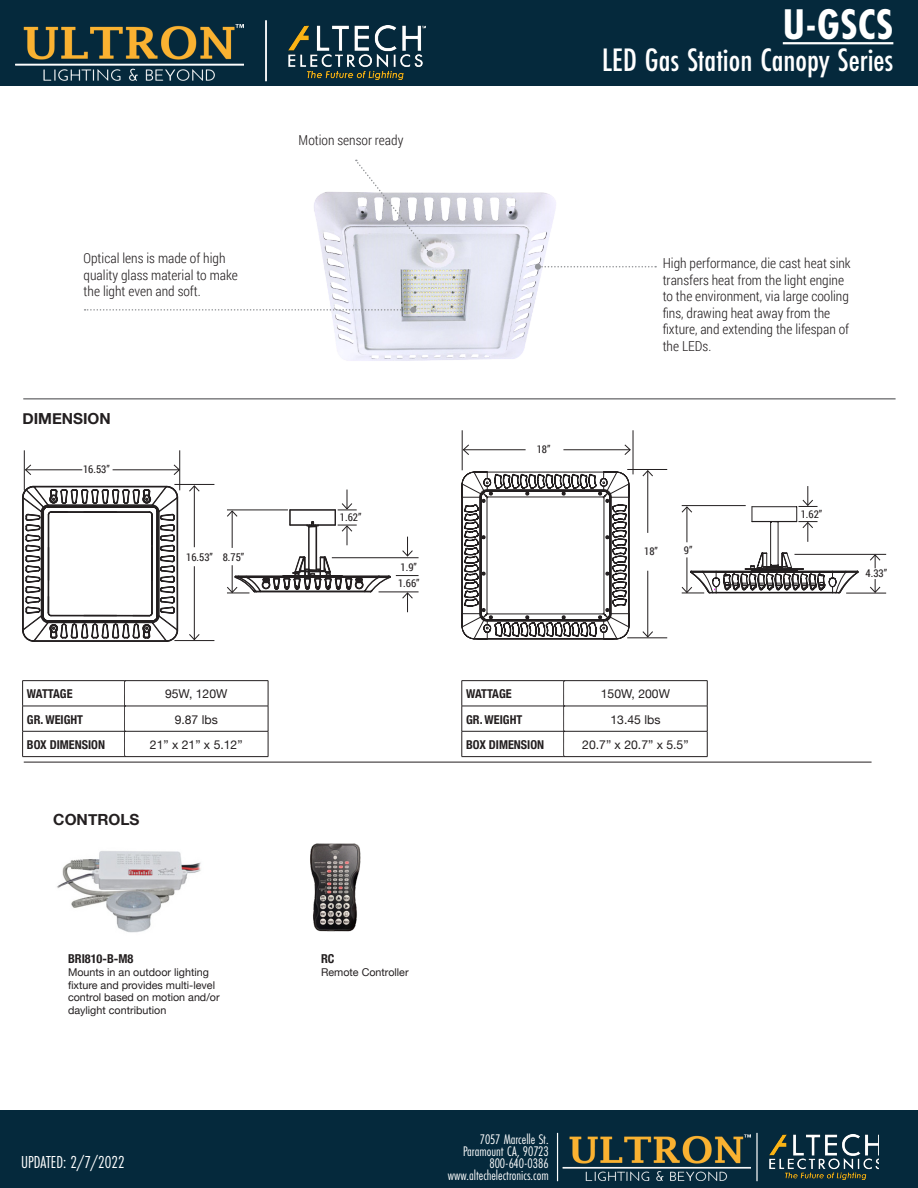
<style>
.page{position:relative;width:918px;height:1188px;background:#fff}
.page>*{position:absolute;margin:0;border:0;box-sizing:border-box;transform-origin:0 0}
.t1{font:700 44.55px "Futura PT Cond";color:#fff}
.t2{font:700 condensed 36.9px "Helvetica Neue";color:#231f20}
.t3{font:500 33.75px "Futura PT Cond";color:#fff}
.t4{font:18px "Futura PT Cond";color:#fff}
.t5{font:700 15.3px "Helvetica Neue";color:#231f20}
.t6{font:14.4px "Futura PT Cond";color:#fff}
.t7{font:300 13.8px/16.5px "Roboto Condensed";color:#231f20}
.t8{font:700 condensed 12.3px "Helvetica Neue";color:#231f20}
.t9{font:12.15px "Helvetica Neue";color:#231f20}
.t10{font:700 condensed 12.15px "Helvetica Neue";color:#231f20}
.t11{font:700 condensed 11.25px "Helvetica Neue";color:#231f20}
.t12{font:10.8px/12.9px "Helvetica Neue";color:#231f20}
.t13{font:10.65px "Roboto Condensed";color:#231f20}
</style>
<div class="page">
<img style="left:314px;top:192px;width:242px;height:169px">
<hr style="left:23px;top:398px;width:873px;height:1px;background:#57585a">
<svg style="left:535px;top:264px;width:121px;height:6px"></svg>
<svg style="left:85px;top:307px;width:331px;height:6px"></svg>
<svg style="left:356px;top:160px;width:77px;height:97px"></svg>
<svg style="left:869px;top:579px;width:12px;height:14px"></svg>
<svg style="left:870px;top:555px;width:11px;height:13px"></svg>
<hr style="left:194px;top:486px;width:1px;height:61px;background:#231f20">
<svg style="left:189px;top:485px;width:11px;height:7px"></svg>
<hr style="left:26px;top:469px;width:56px;height:1px;background:#231f20">
<svg style="left:25px;top:464px;width:7px;height:11px"></svg>
<hr style="left:463px;top:449px;width:63px;height:1px;background:#231f20">
<svg style="left:463px;top:444px;width:7px;height:11px"></svg>
<hr style="left:194px;top:566px;width:1px;height:74px;background:#231f20">
<svg style="left:189px;top:633px;width:11px;height:7px"></svg>
<hr style="left:113px;top:469px;width:66px;height:1px;background:#231f20">
<svg style="left:173px;top:464px;width:6px;height:11px"></svg>
<hr style="left:563px;top:449px;width:67px;height:1px;background:#231f20">
<svg style="left:624px;top:444px;width:7px;height:11px"></svg>
<hr style="left:846px;top:593px;width:40px;height:1px;background:#231f20">
<hr style="left:174px;top:640px;width:40px;height:1px;background:#231f20">
<hr style="left:174px;top:484px;width:40px;height:1px;background:#231f20">
<hr style="left:179px;top:450px;width:1px;height:40px;background:#231f20">
<hr style="left:633px;top:430px;width:1px;height:44px;background:#231f20">
<hr style="left:24px;top:450px;width:1px;height:40px;background:#231f20">
<hr style="left:462px;top:430px;width:1px;height:40px;background:#231f20">
<hr style="left:627px;top:469px;width:40px;height:1px;background:#231f20">
<hr style="left:794px;top:554px;width:92px;height:1px;background:#231f20">
<hr style="left:22px;top:680px;width:102px;height:1px;background:#231f20">
<hr style="left:124px;top:680px;width:144px;height:1px;background:#231f20">
<hr style="left:22px;top:706px;width:102px;height:1px;background:#231f20">
<hr style="left:125px;top:706px;width:143px;height:1px;background:#231f20">
<hr style="left:22px;top:731px;width:102px;height:1px;background:#231f20">
<svg style="left:22px;top:681px;width:1px;height:75px"></svg>
<hr style="left:125px;top:731px;width:143px;height:1px;background:#231f20">
<svg style="left:268px;top:681px;width:1px;height:75px"></svg>
<hr style="left:22px;top:756px;width:102px;height:1px;background:#231f20">
<hr style="left:124px;top:756px;width:144px;height:1px;background:#231f20">
<svg style="left:124px;top:681px;width:1px;height:76px"></svg>
<hr style="left:462px;top:680px;width:102px;height:1px;background:#231f20">
<hr style="left:564px;top:680px;width:143px;height:1px;background:#231f20">
<hr style="left:462px;top:706px;width:101px;height:1px;background:#231f20">
<hr style="left:564px;top:706px;width:143px;height:1px;background:#231f20">
<hr style="left:462px;top:731px;width:101px;height:1px;background:#231f20">
<svg style="left:462px;top:681px;width:1px;height:75px"></svg>
<hr style="left:564px;top:731px;width:143px;height:1px;background:#231f20">
<svg style="left:707px;top:681px;width:1px;height:75px"></svg>
<hr style="left:462px;top:756px;width:102px;height:1px;background:#231f20">
<hr style="left:564px;top:756px;width:143px;height:1px;background:#231f20">
<svg style="left:563px;top:681px;width:2px;height:76px"></svg>
<svg style="left:630px;top:472px;width:228px;height:167px"></svg>
<svg style="left:461px;top:470px;width:169px;height:170px"></svg>
<svg style="left:227px;top:490px;width:192px;height:122px"></svg>
<svg style="left:22px;top:486px;width:156px;height:156px"></svg>
<hr style="left:23px;top:498px;width:1px;height:132px;background:#231f20">
<hr style="left:22px;top:498px;width:1px;height:132px;background:#231f20">
<hr style="left:24px;top:762px;width:848px;height:1px;background:#231f20">
<div style="left:0;top:1110px;width:918px;height:78px;background:#05293c"></div>
<div style="left:0;top:0;width:918px;height:86px;background:#05293c"></div>
<hr style="left:265px;top:20px;width:2px;height:61px;background:#fff">
<img style="left:289px;top:25px;width:137px;height:54px">
<img style="left:15px;top:24px;width:228px;height:57px">
<hr style="left:557px;top:1133px;width:1px;height:48px;background:#fff">
<hr style="left:756px;top:1133px;width:2px;height:48px;background:#fff">
<img style="left:770px;top:1135px;width:109px;height:45px">
<img style="left:562px;top:1134px;width:188px;height:47px">
<img style="left:310px;top:843px;width:51px;height:89px">
<img style="left:57px;top:851px;width:144px;height:82px">
<hr style="left:783px;top:42px;width:110px;height:2px;background:#fff">
<p class="t7" style="left:299px;top:132px;width:106px">Motion sensor ready</p>
<p class="t1" style="left:783px;top:-2px;width:112px">U-GSCS</p>
<p class="t3" style="left:602px;top:39px;width:293px">LED Gas Station Canopy Series</p>
<p class="t7" style="left:84px;top:249px;width:156px">Optical lens is made of high quality glass material to make the light even and soft.</p>
<p class="t7" style="left:663px;top:255px;width:190px">High performance, die cast heat sink transfers heat from the light engine to the environment, via large cooling fins, drawing heat away from the fixture, and extending the lifespan of the LEDs.</p>
<p class="t2" style="left:-5px;top:378px;width:73px">eries</p>
<p class="t5" style="left:22px;top:406px;width:90px">DIMENSION</p>
<p class="t13" style="left:83px;top:461px;width:28px">16.53”</p>
<p class="t13" style="left:186px;top:550px;width:28px">16.53”</p>
<p class="t13" style="left:223px;top:550px;width:23px">8.75”</p>
<p class="t10" style="left:27px;top:684px;width:47px">WATTAGE</p>
<p class="t9" style="left:165px;top:685px;width:64px">95W, 120W</p>
<p class="t10" style="left:27px;top:709px;width:58px">GR. WEIGHT</p>
<p class="t9" style="left:175px;top:711px;width:45px">9.87 lbs</p>
<p class="t10" style="left:27px;top:735px;width:80px">BOX DIMENSION</p>
<p class="t9" style="left:150px;top:736px;width:94px">21” x 21” x 5.12”</p>
<p class="t5" style="left:53px;top:807px;width:88px">CONTROLS</p>
<p class="t8" style="left:68px;top:948px;width:67px">BRI810-B-M8</p>
<p class="t12" style="left:68px;top:966px;width:153px">Mounts in an outdoor lighting fixture and provides multi-level control based on motion and/or daylight contribution</p>
<p class="t11" style="left:182px;top:977px;width:44px">PRODUCT</p>
<p class="t4" style="left:21px;top:1151px;width:105px">UPDATED: 2/7/2022</p>
<p class="t13" style="left:537px;top:441px;width:15px">18”</p>
<p class="t13" style="left:340px;top:510px;width:23px">1.62”</p>
<p class="t13" style="left:801px;top:507px;width:23px">1.62”</p>
<p class="t13" style="left:401px;top:560px;width:18px">1.9”</p>
<p class="t13" style="left:398px;top:576px;width:23px">1.66”</p>
<p class="t13" style="left:644px;top:544px;width:15px">18”</p>
<p class="t13" style="left:684px;top:543px;width:10px">9”</p>
<p class="t10" style="left:466px;top:684px;width:47px">WATTAGE</p>
<p class="t9" style="left:601px;top:685px;width:71px">150W, 200W</p>
<p class="t10" style="left:466px;top:709px;width:58px">GR. WEIGHT</p>
<p class="t9" style="left:610px;top:711px;width:51px">13.45 lbs</p>
<p class="t10" style="left:466px;top:735px;width:80px">BOX DIMENSION</p>
<p class="t9" style="left:582px;top:736px;width:108px">20.7” x 20.7” x 5.5”</p>
<p class="t13" style="left:866px;top:566px;width:23px">4.33”</p>
<p class="t8" style="left:321px;top:948px;width:15px">RC</p>
<p class="t12" style="left:321px;top:966px;width:89px">Remote Controller</p>
<p class="t6" style="left:480px;top:1131px;width:70px">7057 Marcelle St.</p>
<p class="t6" style="left:463px;top:1143px;width:87px">Paramount CA, 90723</p>
<p class="t6" style="left:489px;top:1155px;width:61px">800-640-0386</p>
<p class="t6" style="left:448px;top:1167px;width:102px">www.altechelectronics.com</p>
</div>
